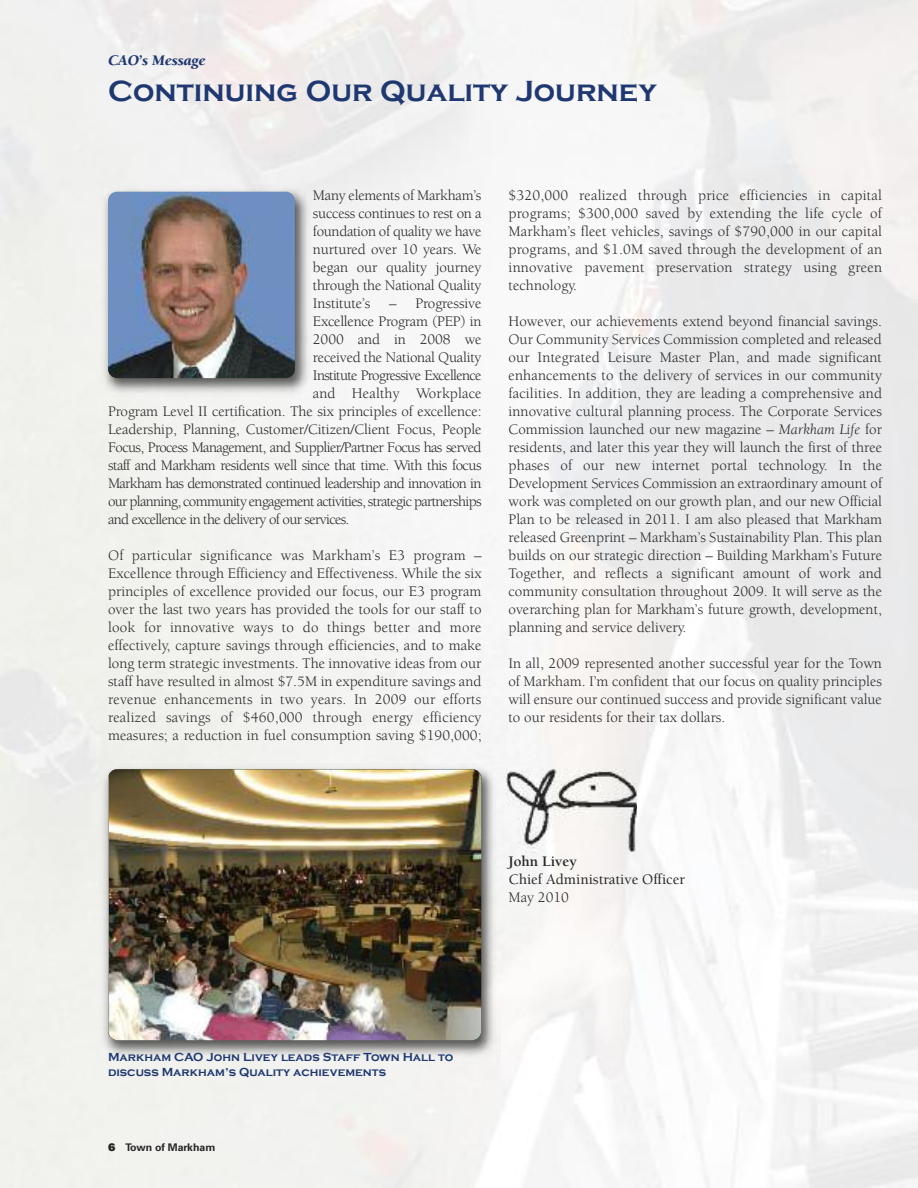
<style>
.page{position:relative;width:918px;height:1188px;background:#fff}
.page>*{position:absolute;margin:0;border:0;box-sizing:border-box;transform-origin:0 0}
.t1{font:700 30px "Copperplate Gothic";color:#1f3871}
.t2{font:15px/18px "Berkeley";letter-spacing:-.015em;color:#272627;text-align:justify}
.t3{font:15px "Berkeley";letter-spacing:-.045em;color:#272627}
.t4{font:15px "Berkeley";letter-spacing:-.04em;color:#272627}
.t5{font:15px "Berkeley";letter-spacing:-.035em;color:#272627}
.t6{font:500 15px "Berkeley";color:#272627}
.t7{font:15px "Berkeley";letter-spacing:.01em;color:#272627}
.t8{font:italic 900 15px "Berkeley";color:#1f3871}
.t9{font:700 15px "Berkeley";color:#272627}
.t10{font:700 12px/14.4px "Copperplate Gothic";color:#1f3871}
.t11{font:700 10.5px "Univers";color:#272627}
.s1{font-style:italic}
.s2{font-weight:900}
</style>
<div class="page">
<img style="left:100px;top:186px;width:213px;height:213px">
<img style="left:108px;top:192px;width:187px;height:186px">
<img style="left:100px;top:764px;width:400px;height:297px">
<img style="left:108px;top:769px;width:374px;height:271px">
<img style="left:507px;top:770px;width:130px;height:82px">
<p class="t8" style="left:108px;top:54px;width:99px">CAO’s Message</p>
<h1 class="t1" style="left:108px;top:74px;width:550px">Continuing Our Quality Journey</h1>
<p class="t2" style="left:313px;top:187px;width:170px">Many elements of Markham’s</p>
<p class="t2" style="left:313px;top:205px;width:170px">success continues to rest on a</p>
<p class="t2" style="left:313px;top:223px;width:170px">foundation of quality we have</p>
<p class="t2" style="left:313px;top:241px;width:170px">nurtured over 10 years. We</p>
<p class="t2" style="left:313px;top:259px;width:170px">began our quality journey</p>
<p class="t2" style="left:313px;top:277px;width:170px">through the National Quality</p>
<p class="t2" style="left:313px;top:295px;width:170px">Institute’s – Progressive</p>
<p class="t2" style="left:313px;top:313px;width:170px">Excellence Program (PEP) in</p>
<p class="t2" style="left:313px;top:331px;width:170px">2000 and in 2008 we</p>
<p class="t2" style="left:313px;top:349px;width:170px">received the National Quality</p>
<p class="t3" style="left:313px;top:369px;width:170px">Institute Progressive Excellence</p>
<p class="t7" style="left:313px;top:387px;width:170px">and Healthy Workplace</p>
<p class="t2" style="left:108px;top:403px;width:375px">Program Level II certification. The six principles of excellence:</p>
<p class="t2" style="left:108px;top:421px;width:375px">Leadership, Planning, Customer/Citizen/Client Focus, People</p>
<p class="t4" style="left:108px;top:441px;width:375px">Focus, Process Management, and Supplier/Partner Focus has served</p>
<p class="t5" style="left:108px;top:459px;width:375px">staff and Markham residents well since that time. With this focus</p>
<p class="t3" style="left:108px;top:477px;width:375px">Markham has demonstrated continued leadership and innovation in</p>
<p class="t3" style="left:108px;top:495px;width:375px">our planning, community engagement activities, strategic partnerships</p>
<p class="t3" style="left:108px;top:513px;width:243px">and excellence in the delivery of our services.</p>
<p class="t2" style="left:108px;top:547px;width:375px">Of particular significance was Markham’s E3 program – Excellence through Efficiency and Effectiveness. While the six principles of excellence provided our focus, our E3 program over the last two years has provided the tools for our staff to look for innovative ways to do things better and more effectively, capture savings through efficiencies, and to make long term strategic investments. The innovative ideas from our staff have resulted in almost $7.5M in expenditure savings and revenue enhancements in two years. In 2009 our efforts realized savings of $460,000 through energy efficiency measures; a reduction in fuel consumption saving $190,000;</p>
<p class="t2" style="left:508px;top:187px;width:375px">$320,000 realized through price efficiencies in capital programs; $300,000 saved by extending the life cycle of Markham’s fleet vehicles, savings of $790,000 in our capital programs, and $1.0M saved through the development of an innovative pavement preservation strategy using green technology.</p>
<p class="t2" style="left:509px;top:313px;width:375px">However, our achievements extend beyond financial savings.<br>Our Community Services Commission completed and released our Integrated Leisure Master Plan, and made significant enhancements to the delivery of services in our community facilities. In addition, they are leading a comprehensive and innovative cultural planning process. The Corporate Services Commission launched our new magazine – <span class="s1">Markham Life</span> for residents, and later this year they will launch the first of three phases of our new internet portal technology. In the Development Services Commission an extraordinary amount of work was completed on our growth plan, and our new Official Plan to be released in 2011. I am also pleased that Markham released Greenprint – Markham’s Sustainability Plan. This plan builds on our strategic direction – Building Markham’s Future Together, and reflects a significant amount of work and community consultation throughout 2009. It will serve as the overarching plan for Markham’s future growth, development, planning and service delivery.</p>
<p class="t2" style="left:508px;top:655px;width:375px">In all, 2009 represented another successful year for the Town of Markham. I’m confident that our focus on quality principles will ensure our continued success and provide significant value to our residents for their tax dollars.</p>
<p class="t9" style="left:509px;top:855px;width:70px">John Livey</p>
<p class="t6" style="left:509px;top:873px;width:178px">Chief Administrative Officer</p>
<p class="t2" style="left:509px;top:889px;width:62px">May 2010</p>
<p class="t10" style="left:108px;top:1050px;width:347px">Markham CAO John Livey leads Staff Town Hall to discuss Markham’s Quality achievements</p>
<p class="t11" style="left:108px;top:1143px;width:109px"><span class="s2">6</span> Town of Markham</p>
</div>
